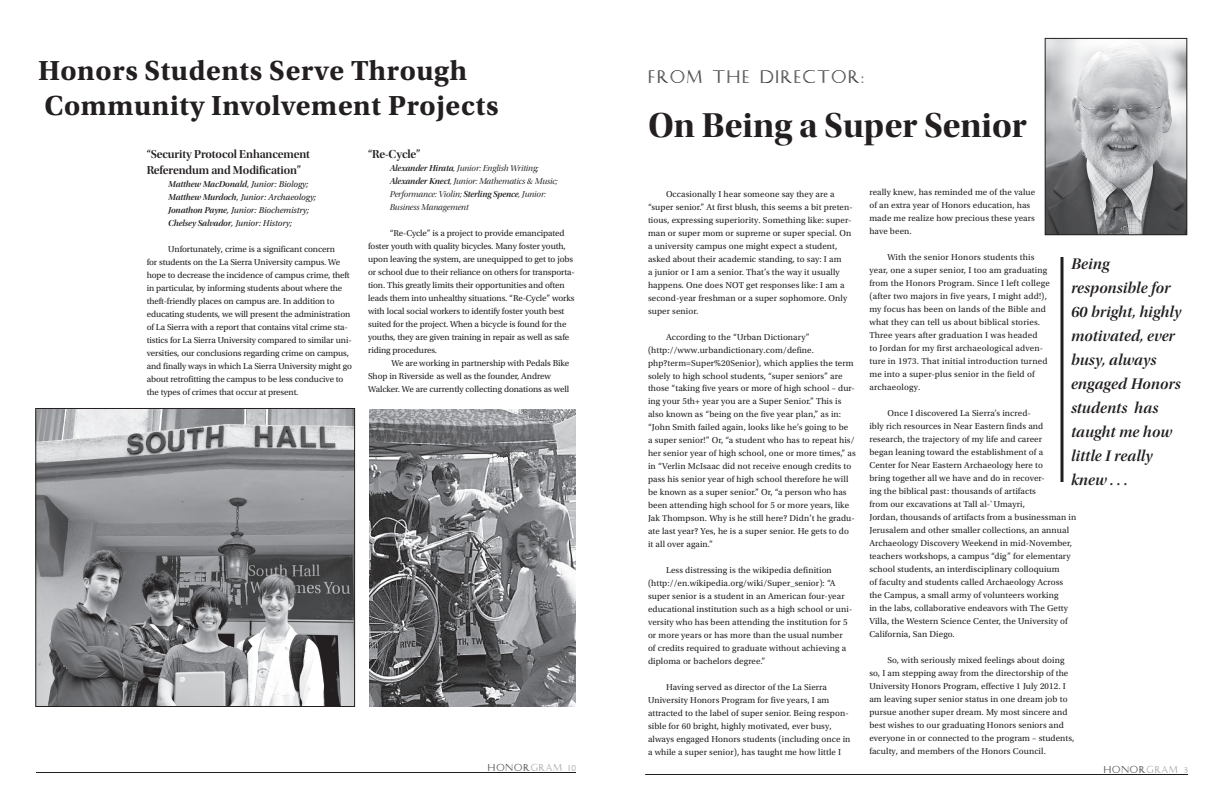
<style>
.page{position:relative;width:1224px;height:792px;background:#fff}
.page>*{position:absolute;margin:0;border:0;box-sizing:border-box;transform-origin:0 0}
.t1{font:36px "Utopia Std Bold Disp";color:#231f20}
.t2{font:700 29px/34.8px "Utopia Std";letter-spacing:.02em;color:#231f20}
.t3{font:18px "Caesar";letter-spacing:.1em;color:#231f20}
.t4{font:16px/24px "Utopia Std Semibold Disp It";letter-spacing:.01em;color:#231f20}
.t5{font:12px/16px "Utopia Std Semibold Disp";letter-spacing:-.01em;color:#231f20}
.t6{font:10px "Caesar";letter-spacing:.1em;color:#939598}
.t7{font:10px "Caesar";letter-spacing:.1em;color:#231f20}
.t8{font:9px/13px "Utopia Std";letter-spacing:.005em;color:#231f20}
.t9{font:9px/13px "Utopia Std Disp It";letter-spacing:-.01em;color:#231f20}
.t10{font:9px/13px "Utopia Std";letter-spacing:-.015em;color:#231f20}
.t11{font:italic 9px/13px "Utopia Std";letter-spacing:-.01em;color:#231f20}
.t12{font:9px "Utopia Std Semibold Disp It";letter-spacing:-.01em;color:#231f20}
.s1{font-family:"Utopia Std";font-style:italic}
.s2{font-family:"Utopia Std Semibold Disp It";font-style:normal}
.s3{font-family:"Utopia Std Semibold Disp It"}
.s4{color:#231f20}
.s5{color:#939598}
</style>
<div class="page">
<hr style="left:36px;top:772px;width:540px;height:1px;background:#231f20">
<hr style="left:645px;top:774px;width:543px;height:1px;background:#231f20">
<img style="left:1047px;top:40px;width:138px;height:193px">
<div style="left:1045px;top:38px;width:142px;height:197px;border:1px solid #231f20"></div>
<svg style="left:1060px;top:257px;width:4px;height:225px"></svg>
<img style="left:37px;top:410px;width:316px;height:295px">
<div style="left:35px;top:408px;width:320px;height:299px;border:1px solid #231f20"></div>
<img style="left:369px;top:410px;width:207px;height:297px">
<h2 class="t2" style="left:38px;top:53px;width:462px">Honors Students Serve Through<br>Community Involvement Projects</h2>
<h3 class="t5" style="left:147px;top:146px;width:165px">“Security Protocol Enhancement<br>Referendum and Modification”</h3>
<p class="t12" style="left:168px;top:179px;width:142px">Matthew MacDonald<span class="s1">, Junior: Biology;</span></p>
<p class="t11" style="left:168px;top:190px;width:149px"><span class="s2">Matthew Murdoch</span>, Junior: Archaeology;<br><span class="s2">Jonathon Payne</span>, Junior: Biochemistry;<br><span class="s2">Chelsey Salvador</span>, Junior: History;</p>
<p class="t8" style="left:147px;top:242px;width:207px;text-indent:22px">Unfortunately, crime is a significant concern<br>for students on the La Sierra University campus. We hope to decrease the incidence of campus crime, theft in particular, by informing students about where the theft-friendly places on campus are. In addition to educating students, we will present the administration of La Sierra with a report that contains vital crime sta&shy;tistics for La Sierra University compared to similar uni&shy;versities, our conclusions regarding crime on campus, and finally ways in which La Sierra University might go about retrofitting the campus to be less conducive to the types of crimes that occur at present.</p>
<h3 class="t5" style="left:368px;top:146px;width:54px">“Re-Cycle”</h3>
<p class="t9" style="left:390px;top:162px;width:169px"><span class="s3">Alexander Hirata</span>, Junior: English Writing; <span class="s3">Alexander Knect</span>, Junior: Mathematics &amp; Music; Performance: Violin; <span class="s3">Sterling Spence</span>, Junior:<br>Business Management</p>
<p class="t8" style="left:368px;top:226px;width:208px;text-indent:22px">“Re-Cycle” is a project to provide emancipated foster youth with quality bicycles. Many foster youth, upon leaving the system, are unequipped to get to jobs or school due to their reliance on others for transporta&shy;tion. This greatly limits their opportunities and often leads them into unhealthy situations. “Re-Cycle” works with local social workers to identify foster youth best suited for the project. When a bicycle is found for the youths, they are given training in repair as well as safe riding procedures.</p>
<p class="t10" style="left:368px;top:356px;width:203px;text-indent:24px">We are working in partnership with Pedals Bike<br>Shop in Riverside as well as the founder, Andrew<br>Walcker. We are currently collecting donations as well</p>
<h3 class="t3" style="left:648px;top:68px;width:217px">FROM THE DIRECTOR:</h3>
<h1 class="t1" style="left:648px;top:105px;width:381px">On Being a Super Senior</h1>
<p class="t8" style="left:648px;top:187px;width:206px;text-indent:18px">Occasionally I hear someone say they are a “super senior.” At first blush, this seems a bit preten&shy;tious, expressing superiority. Something like: super&shy;man or super mom or supreme or super special. On a university campus one might expect a student, asked about their academic standing, to say: I am<br>a junior or I am a senior. That’s the way it usually happens. One does NOT get responses like: I am a second-year freshman or a super sophomore. Only super senior.</p>
<p class="t8" style="left:648px;top:330px;width:209px;text-indent:18px">According to the “Urban Dictionary” (http://www.urbandictionary.com/define. php?term=Super%20Senior), which applies the term solely to high school students, “super seniors” are those “taking five years or more of high school – dur&shy;ing your 5th+ year you are a Super Senior.” This is also known as “being on the five year plan,” as in: “John Smith failed again, looks like he’s going to be<br>a super senior!” Or, “a student who has to repeat his/ her senior year of high school, one or more times,” as in “Verlin McIsaac did not receive enough credits to pass his senior year of high school therefore he will be known as a super senior.” Or, “a person who has been attending high school for 5 or more years, like Jak Thompson. Why is he still here? Didn’t he gradu&shy;ate last year? Yes, he is a super senior. He gets to do it all over again.”</p>
<p class="t8" style="left:648px;top:564px;width:206px;text-indent:18px">Less distressing is the wikipedia definition (http://en.wikipedia.org/wiki/Super_senior): “A super senior is a student in an American four-year educational institution such as a high school or uni&shy;versity who has been attending the institution for 5 or more years or has more than the usual number of credits required to graduate without achieving a diploma or bachelors degree.”</p>
<p class="t8" style="left:648px;top:681px;width:204px;text-indent:18px">Having served as director of the La Sierra University Honors Program for five years, I am attracted to the label of super senior. Being respon&shy;sible for 60 bright, highly motivated, ever busy, always engaged Honors students (including once in a while a super senior), has taught me how little I</p>
<p class="t8" style="left:869px;top:186px;width:167px">really knew, has reminded me of the value of an extra year of Honors education, has made me realize how precious these years have been.</p>
<p class="t8" style="left:869px;top:251px;width:182px;text-indent:18px">With the senior Honors students this year, one a super senior, I too am graduating from the Honors Program. Since I left college (after two majors in five years, I might add!), my focus has been on lands of the Bible and what they can tell us about biblical stories.<br>Three years after graduation I was headed<br>to Jordan for my first archaeological adven&shy;ture in 1973. That initial introduction turned me into a super-plus senior in the field of archaeology.</p>
<p class="t8" style="left:869px;top:407px;width:208px;text-indent:18px">Once I discovered La Sierra’s incred-<br>ibly rich resources in Near Eastern finds and research, the trajectory of my life and career<br>began leaning toward the establishment of a<br>Center for Near Eastern Archaeology here to<br>bring together all we have and do in recover-<br>ing the biblical past: thousands of artifacts<br>from our excavations at Tall al-`Umayri,<br>Jordan, thousands of artifacts from a businessman in Jerusalem and other smaller collections, an annual Archaeology Discovery Weekend in mid-November, teachers workshops, a campus “dig” for elementary school students, an interdisciplinary colloquium<br>of faculty and students called Archaeology Across the Campus, a small army of volunteers working<br>in the labs, collaborative endeavors with The Getty Villa, the Western Science Center, the University of California, San Diego.</p>
<p class="t8" style="left:869px;top:654px;width:206px;text-indent:18px">So, with seriously mixed feelings about doing so, I am stepping away from the directorship of the University Honors Program, effective 1 July 2012. I am leaving super senior status in one dream job to pursue another super dream. My most sincere and best wishes to our graduating Honors seniors and everyone in or connected to the program – students, faculty, and members of the Honors Council.</p>
<h3 class="t4" style="left:1071px;top:252px;width:112px">Being responsible for<br>60 bright, highly motivated, ever busy, always engaged Honors students has taught me how little I really knew . . .</h3>
<p class="t6" style="left:488px;top:762px;width:90px"><span class="s4">HONOR</span>GRAM 10</p>
<p class="t7" style="left:1104px;top:764px;width:86px">HONOR<span class="s5">GRAM 3</span></p>
</div>
